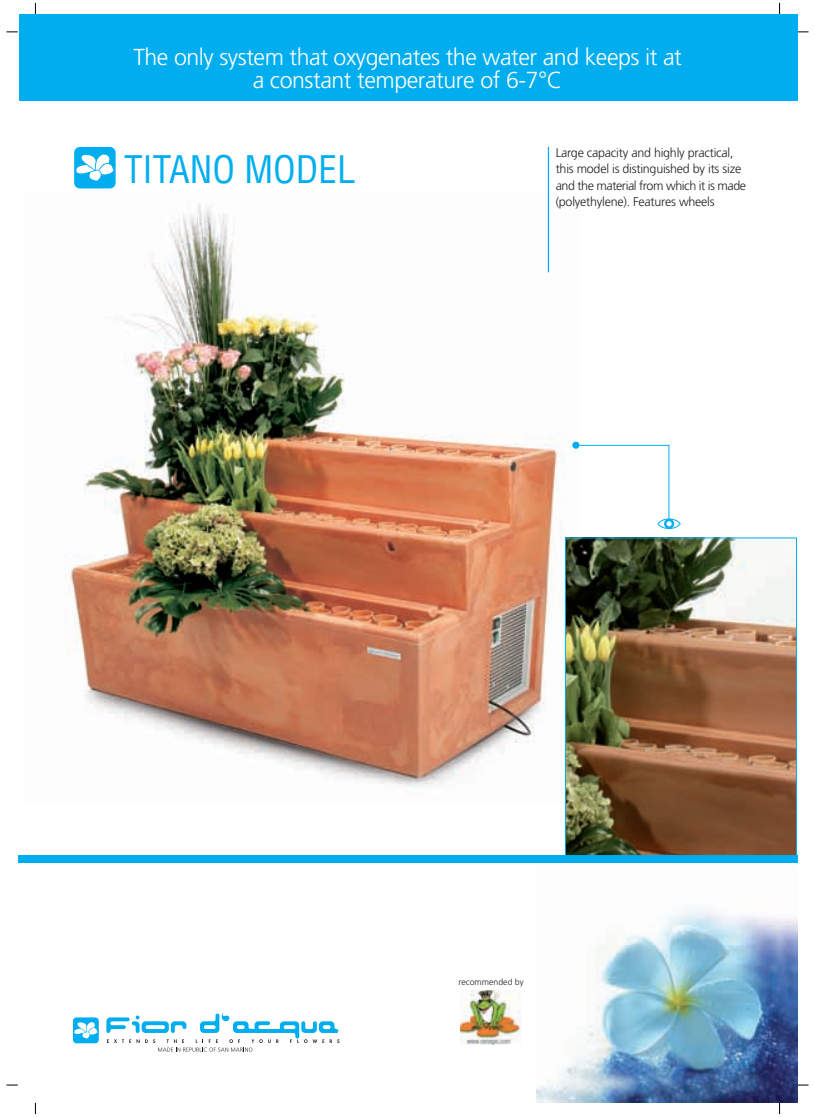
<style>
.page{position:relative;width:815px;height:1117px;background:#fff}
.page>*{position:absolute;margin:0;border:0;box-sizing:border-box;transform-origin:0 0}
.t1{font:condensed 37px "Helvetica";color:#00aeef}
.t2{font:300 23.12px/23.1px "Freeway";letter-spacing:-.02em;color:#fff;text-align:center}
.t3{font:300 12.5px/16.2px "Freeway";letter-spacing:-.02em;color:#231f20}
.t4{font:300 8.75px "Freeway";color:#231f20}
</style>
<div class="page">
<svg style="left:6px;top:1084px;width:12px;height:1px"></svg>
<svg style="left:6px;top:32px;width:12px;height:1px"></svg>
<img style="left:64px;top:193px;width:516px;height:610px">
<img style="left:536px;top:906px;width:261px;height:196px">
<div style="left:74px;top:147px;width:42px;height:41px;background:#00aeef;border-radius:6px"></div>
<svg style="left:76px;top:154px;width:38px;height:27px"></svg>
<div style="left:18px;top:854px;width:779px;height:7px;background:#00aeef"></div>
<svg style="left:572px;top:441px;width:7px;height:7px"></svg>
<div style="left:658px;top:518px;width:23px;height:11px;border:1px solid #00aeef;border-radius:50%"></div>
<svg style="left:664px;top:518px;width:10px;height:10px"></svg>
<svg style="left:574px;top:444px;width:98px;height:82px"></svg>
<img style="left:567px;top:539px;width:228px;height:314px">
<div style="left:565px;top:537px;width:232px;height:318px;border:1px solid #00aeef"></div>
<hr style="left:548px;top:147px;width:1px;height:125px;background:#00aeef">
<div style="left:73px;top:1017px;width:26px;height:26px;background:#00aeef;border-radius:4px"></div>
<svg style="left:74px;top:1022px;width:24px;height:16px"></svg>
<svg style="left:106px;top:1012px;width:233px;height:39px"></svg>
<div style="left:19px;top:14px;width:778px;height:86px;background:#00aeef"></div>
<img style="left:461px;top:990px;width:60px;height:53px">
<h2 class="t2" style="left:133px;top:47px;width:550px">The only system that oxygenates the water and keeps it at a constant temperature of 6-7 C</h2>
<h1 class="t1" style="left:124px;top:155px;width:233px">TITANO MODEL</h1>
<p class="t3" style="left:556px;top:145px;width:192px">Large capacity and highly practical, this model is distinguished by its size and the material from which it is made (polyethylene). Features wheels</p>
<p class="t4" style="left:459px;top:978px;width:67px">recommended by</p>
</div>
